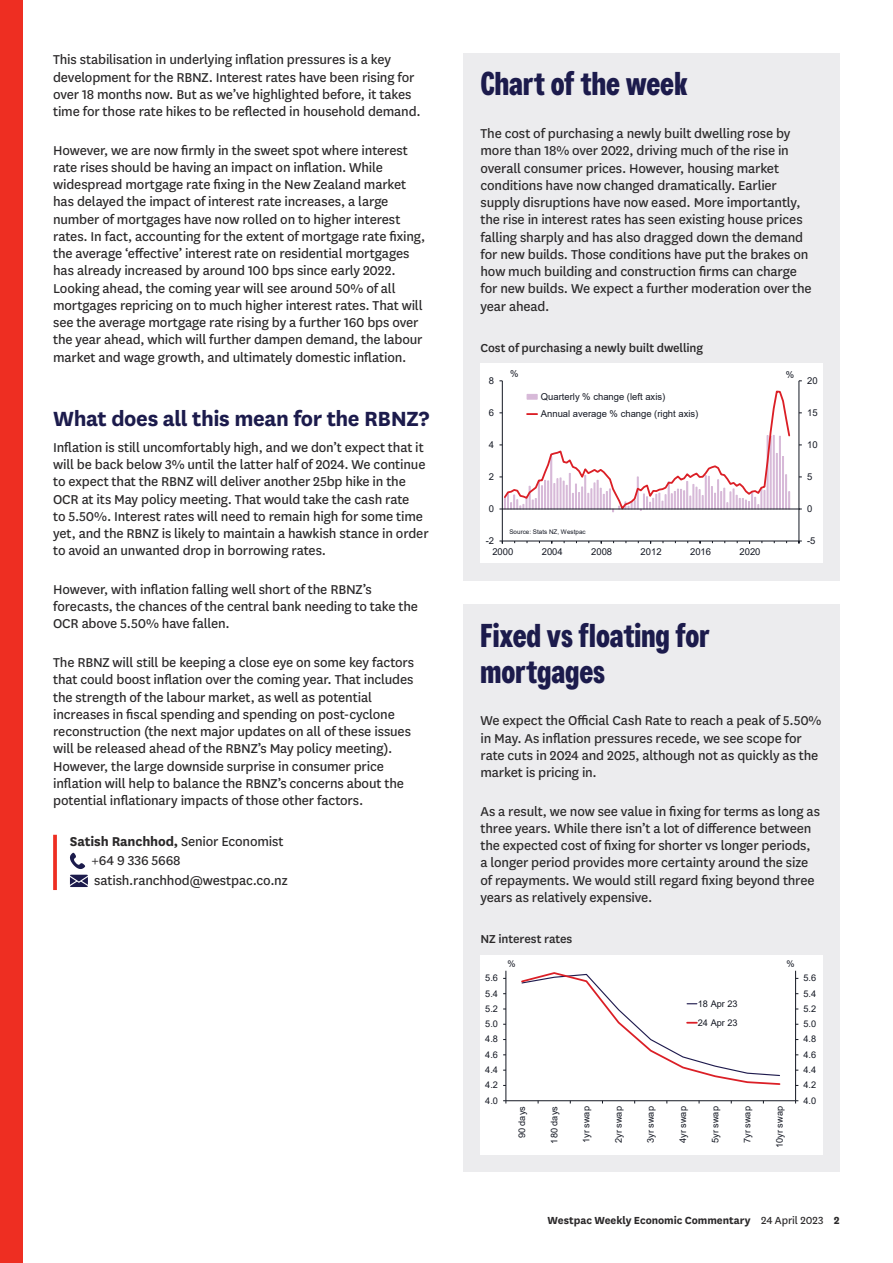
<style>
.page{position:relative;width:893px;height:1263px;background:#fff}
.page>*{position:absolute;margin:0;border:0;box-sizing:border-box;transform-origin:0 0}
.t1{font:700 33px/36px "Westpac";color:#1c1b4c}
.t2{font:700 24px "National LF";letter-spacing:-.02em;color:#1c1b4c}
.t3{font:15px/17.2px "National LF";letter-spacing:-.01em;color:#2b292a}
.t4{font:500 13.5px "National LF";letter-spacing:-.005em;color:#2b292a}
.t5{font:700 12px "National LF";letter-spacing:-.005em;color:#2b292a}
.t6{font:9.45px/17.2px "Arial";color:#141823}
.t7{font:9.15px/18.9px "Arial";color:#141823}
.t8{font:6.3px "Arial";color:#141823}
.s1{font-weight:700}
.s2{font-weight:400}
</style>
<div class="page">
<div style="left:0;top:0;width:22px;height:1263px;background:#ee2e22"></div>
<svg style="left:53px;top:835px;width:4px;height:55px"></svg>
<svg style="left:70px;top:852px;width:16px;height:17px"></svg>
<svg style="left:70px;top:875px;width:18px;height:12px"></svg>
<div style="left:463px;top:53px;width:377px;height:527px;background:#ececee"></div>
<div style="left:480px;top:363px;width:343px;height:200px;background:#fff"></div>
<hr style="left:502px;top:381px;width:1px;height:160px;background:#141823">
<hr style="left:799px;top:381px;width:1px;height:160px;background:#141823">
<hr style="left:502px;top:541px;width:297px;height:1px;background:#141823">
<hr style="left:502px;top:509px;width:297px;height:1px;background:#141823">
<svg style="left:499px;top:389px;width:292px;height:123px"></svg>
<div style="left:463px;top:604px;width:377px;height:567px;background:#ececee"></div>
<div style="left:480px;top:955px;width:343px;height:199px;background:#fff"></div>
<hr style="left:795px;top:971px;width:1px;height:130px;background:#141823">
<hr style="left:506px;top:971px;width:1px;height:130px;background:#141823">
<hr style="left:506px;top:1100px;width:290px;height:1px;background:#141823">
<svg style="left:521px;top:972px;width:260px;height:113px"></svg>
<p class="t3" style="left:53px;top:50px;width:369px">This stabilisation in underlying inflation pressures is a key development for the RBNZ. Interest rates have been rising for over 18 months now. But as we’ve highlighted before, it takes time for those rate hikes to be reflected in household demand.</p>
<p class="t3" style="left:53px;top:141px;width:374px">However, we are now firmly in the sweet spot where interest rate rises should be having an impact on inflation. While widespread mortgage rate fixing in the New Zealand market has delayed the impact of interest rate increases, a large number of mortgages have now rolled on to higher interest rates. In fact, accounting for the extent of mortgage rate fixing, the average ‘effective’ interest rate on residential mortgages has already increased by around 100 bps since early 2022.<br>Looking ahead, the coming year will see around 50% of all mortgages repricing on to much higher interest rates. That will see the average mortgage rate rising by a further 160 bps over the year ahead, which will further dampen demand, the labour market and wage growth, and ultimately domestic inflation.</p>
<h2 class="t2" style="left:53px;top:402px;width:378px">What does all this mean for the RBNZ?</h2>
<p class="t3" style="left:53px;top:438px;width:377px">Inflation is still uncomfortably high, and we don’t expect that it will be back below 3% until the latter half of 2024. We continue to expect that the RBNZ will deliver another 25bp hike in the OCR at its May policy meeting. That would take the cash rate<br>to 5.50%. Interest rates will need to remain high for some time yet, and the RBNZ is likely to maintain a hawkish stance in order to avoid an unwanted drop in borrowing rates.</p>
<p class="t3" style="left:53px;top:580px;width:366px">However, with inflation falling well short of the RBNZ’s forecasts, the chances of the central bank needing to take the<br>OCR above 5.50% have fallen.</p>
<p class="t3" style="left:53px;top:653px;width:363px">The RBNZ will still be keeping a close eye on some key factors that could boost inflation over the coming year. That includes the strength of the labour market, as well as potential increases in fiscal spending and spending on post-cyclone reconstruction (the next major updates on all of these issues will be released ahead of the RBNZ’s May policy meeting).<br>However, the large downside surprise in consumer price inflation will help to balance the RBNZ’s concerns about the potential inflationary impacts of those other factors.</p>
<p class="t3" style="left:91px;top:831px;width:198px;line-height:19.5px;text-indent:-21px"><span class="s1">Satish Ranchhod,</span> Senior Economist +64 9 336 5668 satish.ranchhod@westpac.co.nz</p>
<h1 class="t1" style="left:480px;top:65px;width:209px">Chart of the week</h1>
<p class="t3" style="left:480px;top:124px;width:333px">The cost of purchasing a newly built dwelling rose by more than 18% over 2022, driving much of the rise in overall consumer prices. However, housing market conditions have now changed dramatically. Earlier supply disruptions have now eased. More importantly, the rise in interest rates has seen existing house prices falling sharply and has also dragged down the demand for new builds. Those conditions have put the brakes on how much building and construction firms can charge for new builds. We expect a further moderation over the year ahead.</p>
<p class="t4" style="left:480px;top:338px;width:224px">Cost of purchasing a newly built dwelling</p>
<p class="t6" style="left:489px;top:372px;width:7px">8</p>
<p class="t6" style="left:510px;top:365px;width:10px">%</p>
<p class="t6" style="left:786px;top:366px;width:10px">%</p>
<p class="t6" style="left:807px;top:372px;width:12px">20</p>
<p class="t6" style="left:489px;top:404px;width:7px">6</p>
<p class="t6" style="left:541px;top:388px;width:159px">Quarterly % change (left axis)<br>Annual average % change (right axis)</p>
<p class="t6" style="left:807px;top:404px;width:12px">15</p>
<p class="t6" style="left:489px;top:436px;width:7px">4</p>
<p class="t6" style="left:807px;top:436px;width:12px">10</p>
<p class="t6" style="left:489px;top:468px;width:7px">2</p>
<p class="t6" style="left:807px;top:468px;width:7px">5</p>
<p class="t6" style="left:489px;top:500px;width:7px">0</p>
<p class="t6" style="left:807px;top:500px;width:7px">0</p>
<p class="t6" style="left:486px;top:532px;width:10px">-2</p>
<p class="t8" style="left:509px;top:528px;width:78px">Source: Stats NZ, Westpac</p>
<p class="t6" style="left:807px;top:532px;width:10px">-5</p>
<p class="t6" style="left:492px;top:543px;width:22px">2000</p>
<p class="t6" style="left:542px;top:543px;width:22px">2004</p>
<p class="t6" style="left:591px;top:543px;width:22px">2008</p>
<p class="t6" style="left:641px;top:543px;width:22px">2012</p>
<p class="t6" style="left:690px;top:543px;width:22px">2016</p>
<p class="t6" style="left:739px;top:543px;width:22px">2020</p>
<h1 class="t1" style="left:480px;top:616px;width:231px">Fixed vs floating for mortgages</h1>
<p class="t3" style="left:480px;top:711px;width:343px">We expect the Official Cash Rate to reach a peak of 5.50% in May. As inflation pressures recede, we see scope for rate cuts in 2024 and 2025, although not as quickly as the market is pricing in.</p>
<p class="t3" style="left:480px;top:801px;width:341px">As a result, we now see value in fixing for terms as long as three years. While there isn’t a lot of difference between the expected cost of fixing for shorter vs longer periods, a longer period provides more certainty around the size of repayments. We would still regard fixing beyond three years as relatively expensive.</p>
<p class="t4" style="left:480px;top:930px;width:93px">NZ interest rates</p>
<p class="t7" style="left:485px;top:968px;width:14px">5.6</p>
<p class="t7" style="left:485px;top:984px;width:14px">5.4</p>
<p class="t7" style="left:485px;top:999px;width:14px">5.2</p>
<p class="t7" style="left:485px;top:1014px;width:14px">5.0</p>
<p class="t7" style="left:507px;top:954px;width:10px">%</p>
<p class="t7" style="left:787px;top:954px;width:10px">%</p>
<p class="t7" style="left:698px;top:994px;width:41px">18 Apr 23<br>24 Apr 23</p>
<p class="t7" style="left:803px;top:968px;width:14px">5.6</p>
<p class="t7" style="left:803px;top:984px;width:14px">5.4</p>
<p class="t7" style="left:803px;top:999px;width:14px">5.2</p>
<p class="t7" style="left:803px;top:1014px;width:14px">5.0</p>
<p class="t7" style="left:485px;top:1030px;width:14px">4.8</p>
<p class="t7" style="left:803px;top:1030px;width:14px">4.8</p>
<p class="t7" style="left:485px;top:1045px;width:14px">4.6</p>
<p class="t7" style="left:803px;top:1045px;width:14px">4.6</p>
<p class="t7" style="left:485px;top:1060px;width:14px">4.4</p>
<p class="t7" style="left:803px;top:1060px;width:14px">4.4</p>
<p class="t7" style="left:485px;top:1076px;width:14px">4.2</p>
<p class="t7" style="left:803px;top:1076px;width:14px">4.2</p>
<p class="t7" style="left:485px;top:1091px;width:14px">4.0</p>
<p class="t7" style="left:803px;top:1091px;width:14px">4.0</p>
<p class="t7" style="left:512px;top:1138px;width:34px;rotate:-90deg">90 days</p>
<p class="t7" style="left:545px;top:1143px;width:39px;rotate:-90deg">180 days</p>
<p class="t7" style="left:577px;top:1143px;width:38px;rotate:-90deg">1yr swap</p>
<p class="t7" style="left:609px;top:1143px;width:38px;rotate:-90deg">2yr swap</p>
<p class="t7" style="left:641px;top:1143px;width:38px;rotate:-90deg">3yr swap</p>
<p class="t7" style="left:673px;top:1143px;width:38px;rotate:-90deg">4yr swap</p>
<p class="t7" style="left:706px;top:1143px;width:38px;rotate:-90deg">5yr swap</p>
<p class="t7" style="left:738px;top:1143px;width:38px;rotate:-90deg">7yr swap</p>
<p class="t7" style="left:770px;top:1148px;width:43px;rotate:-90deg">10yr swap</p>
<p class="t5" style="left:547px;top:1212px;width:294px">Westpac Weekly Economic Commentary <span class="s2">24 April 2023</span> 2</p>
</div>
